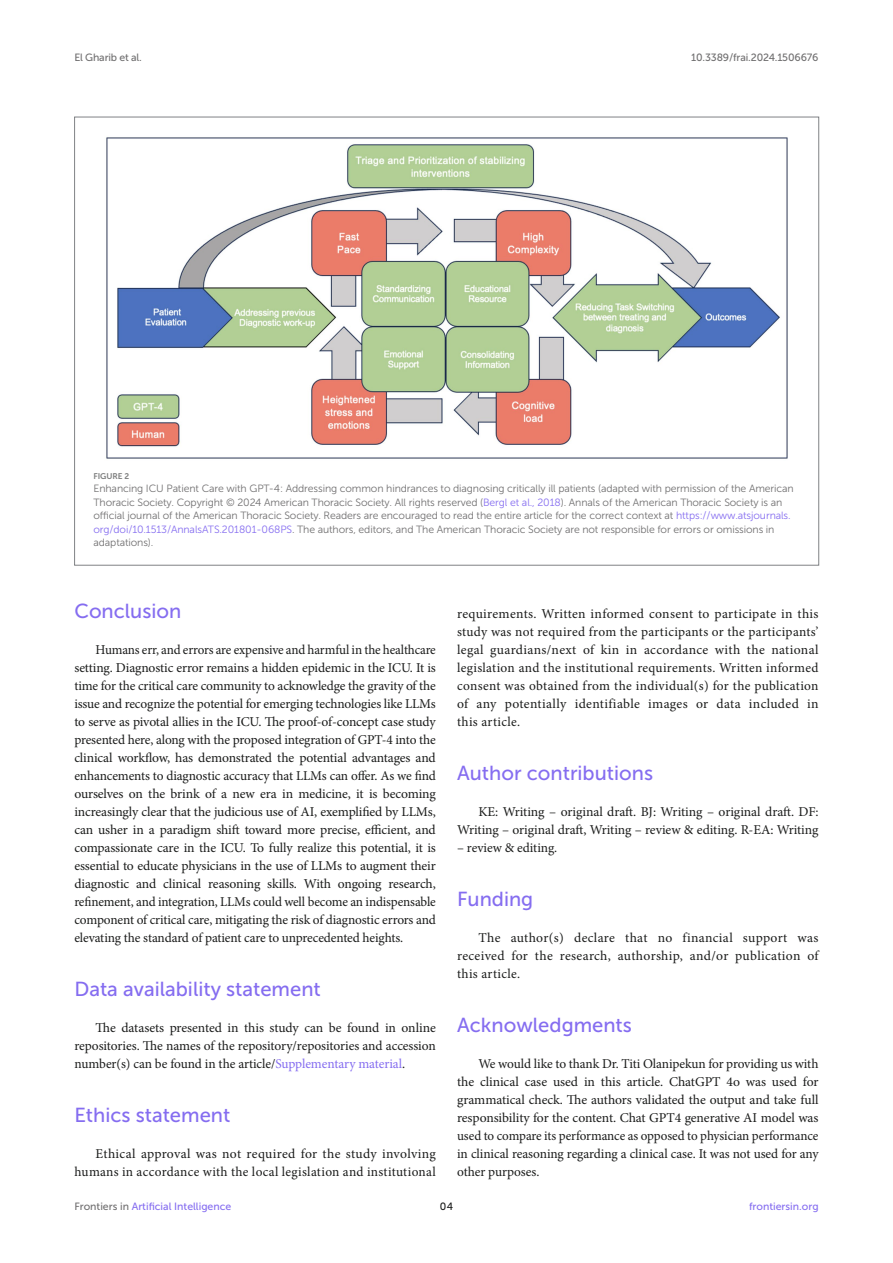
<style>
.page{position:relative;width:893px;height:1263px;background:#fff}
.page>*{position:absolute;margin:0;border:0;box-sizing:border-box;transform-origin:0 0}
.HEAD_1{font:20.25px "Museo Sans 500";color:#856df0}
.TEXT{font:13.5px/18px "Minion Pro";letter-spacing:-.01em;color:#1b1c1b;text-align:justify}
.NON_TEXT{font:13.5px/18px "Minion Pro";letter-spacing:.015em;color:#1b1c1b;text-align:justify}
.TEXT_FLUSH{font:13.5px/18px "Minion Pro";letter-spacing:-.005em;color:#1b1c1b;text-align:justify}
.NON_TEXT-2{font:13.5px/18px "Minion Pro";letter-spacing:-.005em;color:#1b1c1b;text-align:right}
.FIG_LEG{font:10.5px/13.5px "Museo Sans 300";letter-spacing:-.01em;color:#706f70}
.t1{font:10.5px "Museo Sans 500";color:#856df0}
.t2{font:10.5px "Museo Sans 500";letter-spacing:-.015em;color:#706f70}
.t3{font:10.5px "Museo Sans 500";color:#1b1c1b}
.FIG_HD{font:8.25px "Museo Sans 700";letter-spacing:-.01em;color:#7e7f7f}
.s1{color:#856df0}
.s2{color:#706f70}
</style>
<div class="page">
<img style="left:106px;top:137px;width:682px;height:322px">
<p class="t2" style="left:74px;top:51px;width:69px">El Gharib et al.</p>
<p class="t2" style="left:691px;top:51px;width:129px">10.3389/frai.2024.1506676</p>
<p class="FIG_HD" style="left:94px;top:471px;width:37px">FIGURE 2</p>
<p class="FIG_LEG" style="left:94px;top:482px;width:702px">Enhancing ICU Patient Care with GPT-4: Addressing common hindrances to diagnosing critically ill patients (adapted with permission of the American Thoracic Society. Copyright © 2024 American Thoracic Society. All rights reserved (<span class="s1">Bergl et al., 2018</span>). Annals of the American Thoracic Society is an official journal of the American Thoracic Society. Readers are encouraged to read the entire article for the correct context at <span class="s1">https://www.atsjournals. org/doi/10.1513/AnnalsATS.201801-068PS</span>. The authors, editors, and The American Thoracic Society are not responsible for errors or omissions in adaptations).</p>
<p class="HEAD_1" style="left:74px;top:600px;width:108px">Conclusion</p>
<p class="TEXT" style="left:74px;top:641px;width:363px;text-indent:21px">Humans err, and errors are expensive and harmful in the healthcare setting. Diagnostic error remains a hidden epidemic in the ICU. It is time for the critical care community to acknowledge the gravity of the issue and recognize the potential for emerging technologies like LLMs to serve as pivotal allies in the ICU. The proof-of-concept case study presented here, along with the proposed integration of GPT-4 into the clinical workflow, has demonstrated the potential advantages and enhancements to diagnostic accuracy that LLMs can offer. As we find ourselves on the brink of a new era in medicine, it is becoming increasingly clear that the judicious use of AI, exemplified by LLMs, can usher in a paradigm shift toward more precise, efficient, and compassionate care in the ICU. To fully realize this potential, it is essential to educate physicians in the use of LLMs to augment their diagnostic and clinical reasoning skills. With ongoing research, refinement, and integration, LLMs could well become an indispensable component of critical care, mitigating the risk of diagnostic errors and elevating the standard of patient care to unprecedented heights.</p>
<p class="HEAD_1" style="left:74px;top:978px;width:248px">Data availability statement</p>
<p class="NON_TEXT" style="left:74px;top:1019px;width:363px;text-indent:21px">The datasets presented in this study can be found in online repositories. The names of the repository/repositories and accession number(s) can be found in the article/<span class="s1">Supplementary material</span>.</p>
<p class="HEAD_1" style="left:74px;top:1104px;width:158px">Ethics statement</p>
<p class="NON_TEXT" style="left:74px;top:1145px;width:363px;text-align:right">Ethical approval was not required for the study involving humans in accordance with the local legislation and institutional</p>
<p class="NON_TEXT" style="left:457px;top:605px;width:363px">requirements. Written informed consent to participate in this study was not required from the participants or the participants’ legal guardians/next of kin in accordance with the national legislation and the institutional requirements. Written informed consent was obtained from the individual(s) for the publication of any potentially identifiable images or data included in this article.</p>
<p class="HEAD_1" style="left:457px;top:762px;width:197px">Author contributions</p>
<p class="NON_TEXT-2" style="left:457px;top:803px;width:363px">KE: Writing – original draft. BJ: Writing – original draft. DF:<br>Writing – original draft, Writing – review &amp; editing. R-EA: Writing</p>
<p class="NON_TEXT-2" style="left:457px;top:839px;width:102px">– review &amp; editing.</p>
<p class="HEAD_1" style="left:457px;top:888px;width:78px">Funding</p>
<p class="NON_TEXT" style="left:457px;top:929px;width:363px;text-indent:21px">The author(s) declare that no financial support was received for the research, authorship, and/or publication of this article.</p>
<p class="HEAD_1" style="left:457px;top:1014px;width:176px">Acknowledgments</p>
<p class="TEXT_FLUSH" style="left:457px;top:1055px;width:363px;text-indent:21px">We would like to thank Dr. Titi Olanipekun for providing us with the clinical case used in this article. ChatGPT 4o was used for grammatical check. The authors validated the output and take full responsibility for the content. Chat GPT4 generative AI model was used to compare its performance as opposed to physician performance in clinical reasoning regarding a clinical case. It was not used for any other purposes.</p>
<p class="t1" style="left:74px;top:1200px;width:158px"><span class="s2">Frontiers in</span> Artificial Intelligence</p>
<p class="t3" style="left:440px;top:1200px;width:15px">04</p>
<p class="t1" style="left:749px;top:1200px;width:71px">frontiersin.org</p>
</div>
